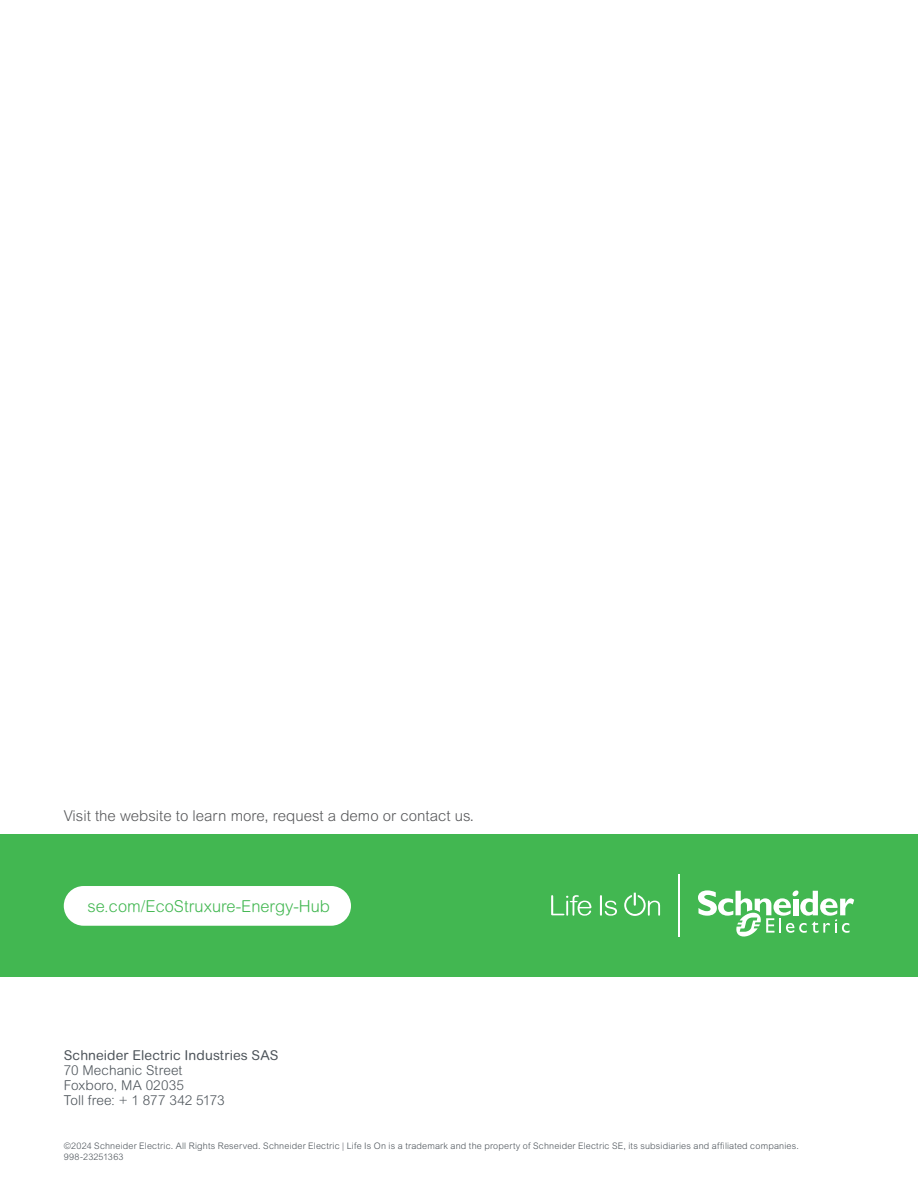
<style>
.page{position:relative;width:918px;height:1188px;background:#fff}
.page>*{position:absolute;margin:0;border:0;box-sizing:border-box;transform-origin:0 0}
.Body_Copy{font:300 16.5px "Arial Rounded MT Std";color:#42b751}
.t1{font:300 15px "Arial MT Pro";color:#57585a}
.Back_cover_address{font:300 13.65px "Arial Rounded MT Std";letter-spacing:.005em;color:#4d545a}
.Back_cover_address-2{font:13.65px "Arial Rounded MT Std";letter-spacing:.005em;color:#4d545a}
.Disclosure__Part___Document_Numbers{font:300 9px/10.5px "Arial MT Pro";letter-spacing:.02em;color:#4d545a}
</style>
<div class="page">
<div style="left:0;top:835px;width:918px;height:142px;background:#42b751"></div>
<svg style="left:551px;top:895px;width:40px;height:21px"></svg>
<svg style="left:600px;top:895px;width:17px;height:21px"></svg>
<svg style="left:624px;top:893px;width:36px;height:23px"></svg>
<svg style="left:698px;top:890px;width:156px;height:47px"></svg>
<hr style="left:679px;top:875px;width:1px;height:62px;background:#fff">
<div style="left:64px;top:886px;width:287px;height:40px;background:#fff;border-radius:20px"></div>
<p class="t1" style="left:64px;top:807px;width:412px">Visit the website to learn more, request a demo or contact us.</p>
<p class="Body_Copy" style="left:87px;top:897px;width:244px">se.com/EcoStruxure-Energy-Hub</p>
<p class="Back_cover_address-2" style="left:64px;top:1047px;width:216px">Schneider Electric Industries SAS</p>
<p class="Back_cover_address" style="left:64px;top:1062px;width:120px">70 Mechanic Street</p>
<p class="Back_cover_address" style="left:64px;top:1077px;width:122px">Foxboro, MA 02035</p>
<p class="Back_cover_address" style="left:64px;top:1093px;width:162px">Toll free: + 1 877 342 5173</p>
<p class="Disclosure__Part___Document_Numbers" style="left:64px;top:1141px;width:737px">©2024 Schneider Electric. All Rights Reserved. Schneider Electric | Life Is On is a trademark and the property of Schneider Electric SE, its subsidiaries and affiliated companies.<br>998-23251363</p>
</div>
